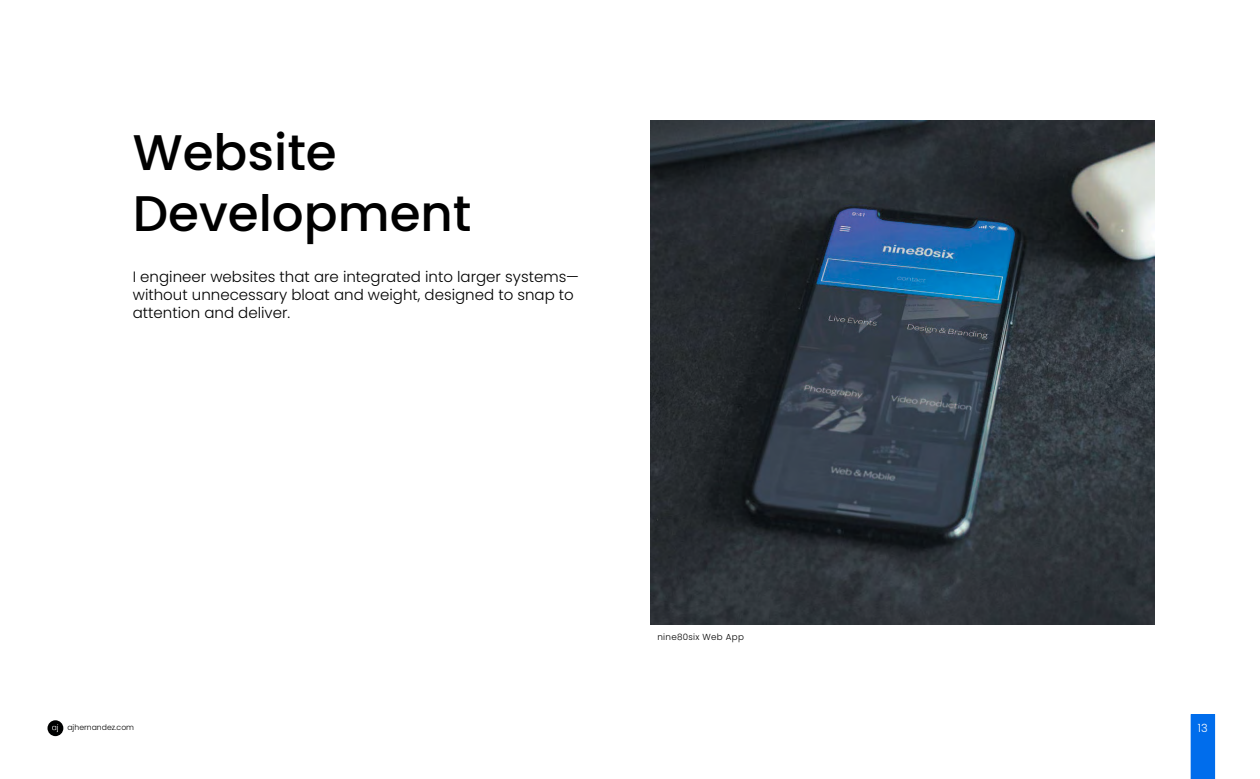
<style>
.page{position:relative;width:1260px;height:779px;background:#fff}
.page>*{position:absolute;margin:0;border:0;box-sizing:border-box;transform-origin:0 0}
.t1{font:500 50px/60px "Poppins";color:#000}
.t2{font:300 15px/18px "Poppins";color:#000}
.t3{font:300 11.25px "Poppins";color:#fff}
.t4{font:300 8.75px "Poppins";letter-spacing:.035em;color:#000}
.t5{font:300 7.75px "Poppins";color:#000}
</style>
<div class="page">
<div style="left:1191px;top:714px;width:24px;height:64px;background:#006dec"></div>
<div style="left:48px;top:720px;width:15px;height:16px;background:#000101;border-radius:50%"></div>
<svg style="left:52px;top:724px;width:6px;height:8px"></svg>
<img style="left:650px;top:120px;width:504px;height:504px">
<h1 class="t1" style="left:133px;top:123px;width:340px">Website<br>Development</h1>
<p class="t2" style="left:133px;top:268px;width:448px">I engineer websites that are integrated into larger systems— without unnecessary bloat and weight, designed to snap to attention and deliver.</p>
<p class="t4" style="left:657px;top:632px;width:88px">nine80six Web App</p>
<p class="t5" style="left:67px;top:722px;width:68px">ajhernandez.com</p>
<p class="t3" style="left:1198px;top:721px;width:11px">13</p>
</div>
